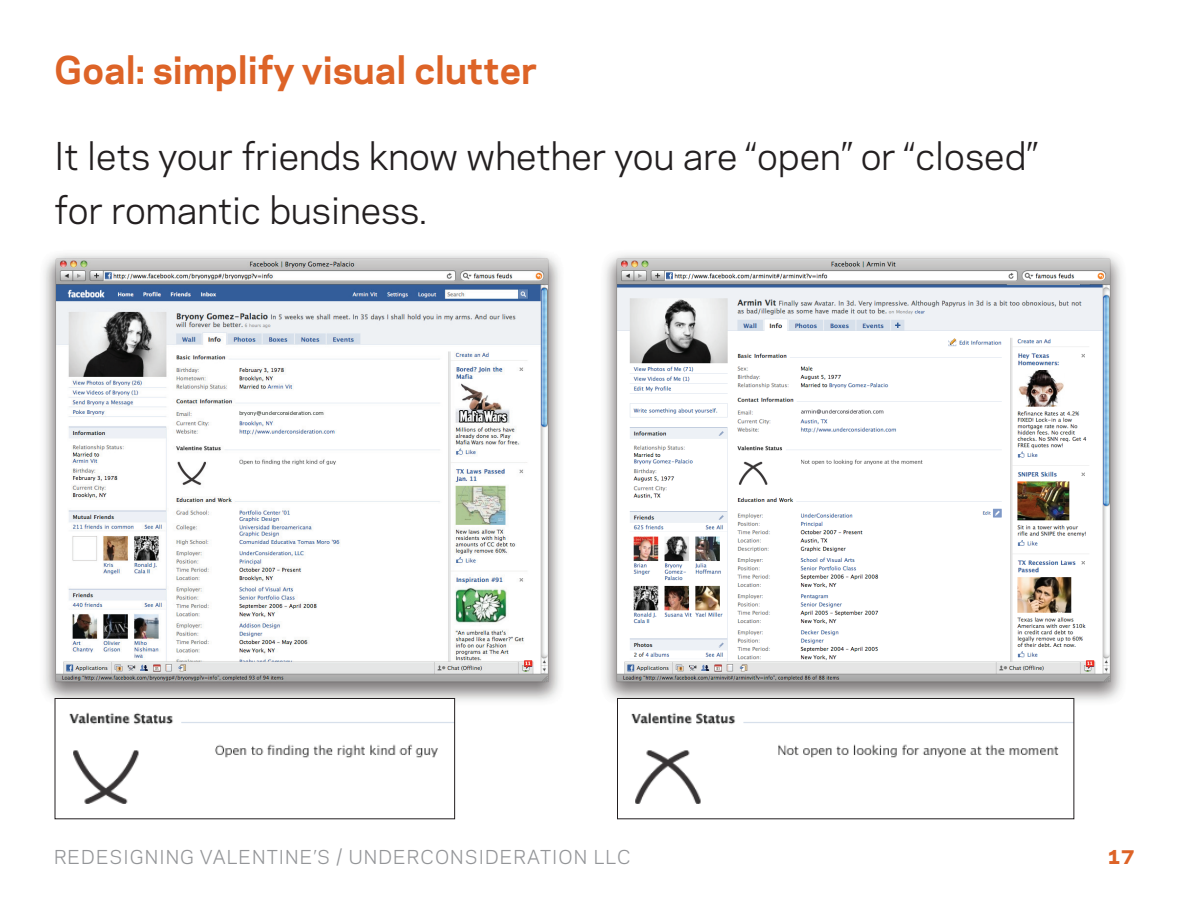
<style>
.page{position:relative;width:1188px;height:918px;background:#fff}
.page>*{position:absolute;margin:0;border:0;box-sizing:border-box;transform-origin:0 0}
.t1{font:36px/54px "Galaxie Polaris";color:#231f20}
.t2{font:700 36px "Galaxie Polaris";color:#dd6327}
.t3{font:18px "Galaxie Polaris";letter-spacing:.06em;color:#939598}
.t4{font:800 18px "Galaxie Polaris";color:#dd6327}
</style>
<div class="page">
<img style="left:605px;top:254px;width:517px;height:454px">
<img style="left:44px;top:254px;width:516px;height:454px">
<img style="left:57px;top:700px;width:396px;height:104px">
<div style="left:55px;top:698px;width:400px;height:121px;border:1px solid #231f20"></div>
<img style="left:619px;top:700px;width:453px;height:104px">
<div style="left:617px;top:698px;width:457px;height:121px;border:1px solid #231f20"></div>
<p class="t2" style="left:54px;top:44px;width:485px">Goal: simplify visual clutter</p>
<p class="t1" style="left:54px;top:126px;width:985px">It lets your friends know whether you are “open” or “closed” for romantic business.</p>
<p class="t3" style="left:54px;top:844px;width:578px">REDESIGNING VALENTINE’S / UNDERCONSIDERATION LLC</p>
<p class="t4" style="left:1108px;top:844px;width:28px">17</p>
</div>
